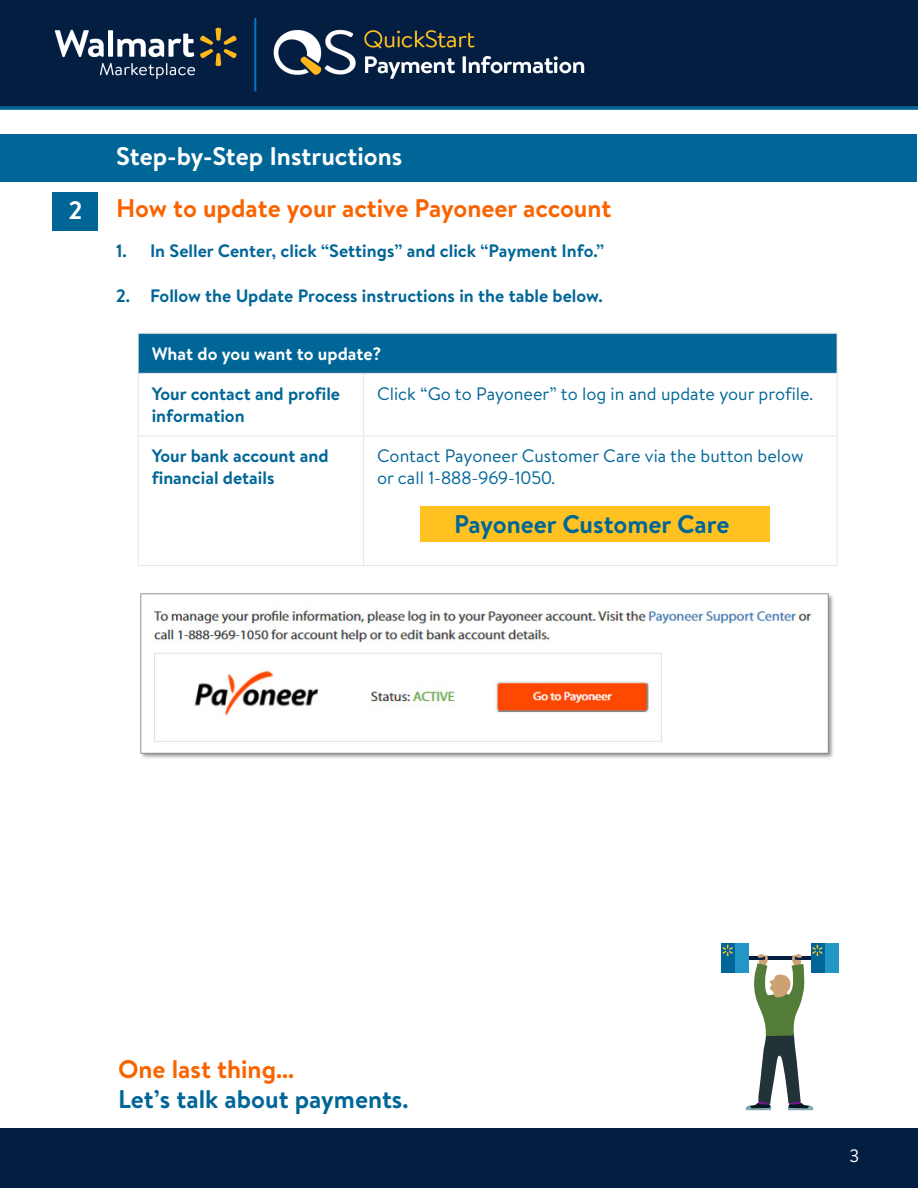
<style>
.page{position:relative;width:918px;height:1188px;background:#fff}
.page>*{position:absolute;margin:0;border:0;box-sizing:border-box;transform-origin:0 0}
.t1{font:700 25.5px "Bogle";color:#fa6400}
.t2{font:700 25.5px "Bogle";color:#fff}
.t3{font:700 25.5px "Bogle";color:#006697}
.t4{font:700 25.2px "Bogle";color:#fff}
.t5{font:700 18px/22.5px "Bogle";color:#006697}
.t6{font:18px/22.5px "Bogle";color:#006697}
.t7{font:700 18px "Bogle";color:#fff}
.t8{font:18px "Bogle";color:#fff}
</style>
<div class="page">
<img style="left:0;top:1px;width:918px;height:108px">
<div style="left:0;top:1128px;width:918px;height:60px;background:#041e42"></div>
<div style="left:53px;top:192px;width:45px;height:39px;background:#006697"></div>
<div style="left:138px;top:333px;width:699px;height:40px;background:#006697"></div>
<hr style="left:138px;top:334px;width:1px;height:39px;background:#e6e7e8">
<hr style="left:138px;top:373px;width:1px;height:63px;background:#e6e7e8">
<hr style="left:138px;top:436px;width:1px;height:129px;background:#e6e7e8">
<hr style="left:138px;top:333px;width:226px;height:1px;background:#e6e7e8">
<hr style="left:364px;top:333px;width:474px;height:1px;background:#e6e7e8">
<hr style="left:837px;top:334px;width:1px;height:39px;background:#e6e7e8">
<hr style="left:139px;top:373px;width:225px;height:1px;background:#e6e7e8">
<hr style="left:364px;top:373px;width:474px;height:1px;background:#e6e7e8">
<hr style="left:363px;top:374px;width:1px;height:61px;background:#e6e7e8">
<hr style="left:837px;top:374px;width:1px;height:61px;background:#e6e7e8">
<hr style="left:139px;top:435px;width:225px;height:1px;background:#e6e7e8">
<hr style="left:364px;top:435px;width:474px;height:1px;background:#e6e7e8">
<hr style="left:363px;top:436px;width:1px;height:129px;background:#e6e7e8">
<hr style="left:837px;top:436px;width:1px;height:129px;background:#e6e7e8">
<hr style="left:138px;top:565px;width:226px;height:1px;background:#e6e7e8">
<hr style="left:364px;top:565px;width:474px;height:1px;background:#e6e7e8">
<img style="left:140px;top:593px;width:694px;height:166px">
<div style="left:420px;top:506px;width:350px;height:36px;background:#ffc220"></div>
<div style="left:1px;top:134px;width:916px;height:47px;background:#006697"></div>
<div style="left:721px;top:944px;width:28px;height:29px;background:#006697"></div>
<div style="left:811px;top:944px;width:28px;height:29px;background:#006697"></div>
<div style="left:825px;top:944px;width:14px;height:29px;background:#2296c4"></div>
<div style="left:735px;top:944px;width:14px;height:29px;background:#2296c4"></div>
<svg style="left:723px;top:945px;width:10px;height:11px"></svg>
<svg style="left:745px;top:945px;width:77px;height:165px"></svg>
<h1 class="t2" style="left:116px;top:138px;width:288px">Step-by-Step Instructions</h1>
<h1 class="t2" style="left:116px;top:138px;width:277px">Updating Variant Groups</h1>
<h2 class="t4" style="left:69px;top:193px;width:15px">2</h2>
<h1 class="t1" style="left:116px;top:191px;width:497px">How to update your active Payoneer account</h1>
<p class="t5" style="left:116px;top:239px;width:489px">1. In Seller Center, click “Settings” and click “Payment Info.”</p>
<p class="t5" style="left:116px;top:284px;width:488px">2. Follow the Update Process instructions in the table below.</p>
<p class="t7" style="left:152px;top:341px;width:231px">What do you want to update?</p>
<p class="t5" style="left:152px;top:382px;width:190px">Your contact and profile information</p>
<p class="t6" style="left:377px;top:381px;width:438px">Click “Go to Payoneer” to log in and update your profile.</p>
<p class="t5" style="left:152px;top:444px;width:178px">Your bank account and financial details</p>
<p class="t6" style="left:377px;top:444px;width:428px">Contact Payoneer Customer Care via the button below or call 1-888-969-1050.</p>
<h1 class="t3" style="left:454px;top:506px;width:277px">Payoneer Customer Care</h1>
<h1 class="t1" style="left:118px;top:1051px;width:178px">One last thing...</h1>
<h1 class="t3" style="left:118px;top:1081px;width:292px">Let’s talk about payments.</h1>
<p class="t8" style="left:849px;top:1144px;width:11px">3</p>
</div>
